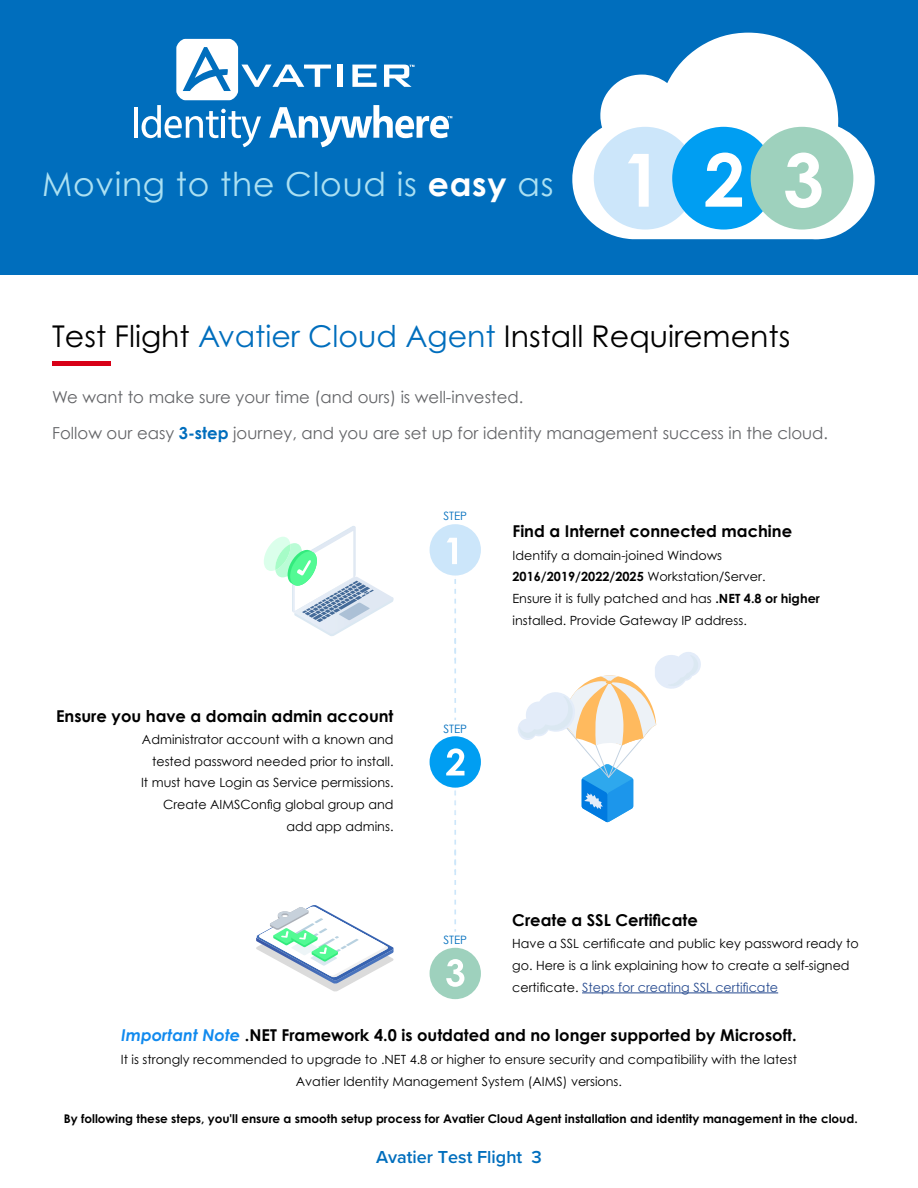
<style>
.page{position:relative;width:918px;height:1188px;background:#fff}
.page>*{position:absolute;margin:0;border:0;box-sizing:border-box;transform-origin:0 0}
.t1{font:33px "Century Gothic";letter-spacing:.025em;color:#abe0f2}
.t2{font:30px "Century Gothic Pro";color:#000}
.t3{font:600 18px "Proxima Nova";color:#006ebd}
.t4{font:16.5px/36px "Century Gothic";color:#646568}
.t5{font:700 16.35px "Century Gothic";color:#000}
.t6{font:700 16.35px "Century Gothic Pro";color:#000}
.t7{font:12.75px/21.8px "Century Gothic Pro";color:#000}
.t8{font:12.75px/21.8px "Century Gothic";color:#000;text-align:right}
.t9{font:700 12px "Century Gothic Pro";color:#000}
.t10{font:11.55px "Century Gothic";color:#006ebd}
.s1{font-weight:700;color:#fff}
.s2{color:#006ebd}
.s3{font-weight:700;color:#006ebd}
.s4{font-weight:700}
.s5{color:#264a8f}
.s6{font-style:italic;color:#118aee}
</style>
<div class="page">
<div style="left:0;top:0;width:918px;height:274px;background:#006ebd"></div>
<svg style="left:572px;top:33px;width:303px;height:206px;fill:#fff"></svg>
<div style="left:594px;top:127px;width:103px;height:103px;background:#cce6fa;border-radius:50%"></div>
<div style="left:672px;top:127px;width:103px;height:103px;background:#009ef2;border-radius:50%"></div>
<svg style="left:628px;top:154px;width:21px;height:53px"></svg>
<svg style="left:705px;top:153px;width:37px;height:54px"></svg>
<div style="left:751px;top:127px;width:102px;height:103px;background:#9ed1bd;border-radius:50%"></div>
<svg style="left:785px;top:153px;width:37px;height:55px"></svg>
<hr style="left:134px;top:107px;width:4px;height:31px;background:#fff">
<svg style="left:142px;top:39px;width:310px;height:108px"></svg>
<div style="left:53px;top:361px;width:58px;height:5px;background:#d80017"></div>
<svg style="left:264px;top:526px;width:130px;height:110px"></svg>
<svg style="left:518px;top:652px;width:183px;height:171px"></svg>
<svg style="left:256px;top:905px;width:138px;height:87px"></svg>
<svg style="left:454px;top:579px;width:2px;height:141px"></svg>
<svg style="left:454px;top:791px;width:2px;height:141px"></svg>
<div style="left:430px;top:524px;width:51px;height:52px;background:#cce6fa;border-radius:50%"></div>
<svg style="left:447px;top:538px;width:10px;height:26px"></svg>
<div style="left:430px;top:736px;width:51px;height:52px;background:#009ef2;border-radius:50%"></div>
<svg style="left:446px;top:748px;width:18px;height:27px"></svg>
<div style="left:430px;top:948px;width:51px;height:51px;background:#9ed1bd;border-radius:50%"></div>
<svg style="left:446px;top:959px;width:18px;height:28px"></svg>
<hr style="left:582px;top:993px;width:196px;height:1px;background:#264a8f">
<h1 class="t1" style="left:42px;top:164px;width:513px">Moving to the Cloud is <span class="s1">easy</span> as</h1>
<h2 class="t2" style="left:52px;top:320px;width:740px">Test Flight <span class="s2">Avatier Cloud Agent</span> Install Requirements</h2>
<p class="t4" style="left:52px;top:379px;width:777px">We want to make sure your time (and ours) is well-invested.<br>Follow our easy <span class="s3">3-step</span> journey, and you are set up for identity management success in the cloud.</p>
<p class="t5" style="left:56px;top:706px;width:339px">Ensure you have a domain admin account</p>
<p class="t8" style="left:141px;top:728px;width:254px">Administrator account with a known and tested password needed prior to install.<br>It must have Login as Service permissions.<br>Create AIMSConfig global group and add app admins.</p>
<p class="t10" style="left:443px;top:509px;width:25px">STEP</p>
<p class="t10" style="left:443px;top:721px;width:25px">STEP</p>
<p class="t5" style="left:513px;top:520px;width:281px">Find a Internet connected machine</p>
<p class="t7" style="left:513px;top:544px;width:309px">Identify a domain-joined Windows <span class="s4">2016/2019/2022/2025</span> Workstation/Server.<br>Ensure it is fully patched and has <span class="s4">.NET 4.8 or higher </span>installed. Provide Gateway IP address.</p>
<p class="t5" style="left:512px;top:910px;width:187px">Create a SSL Certificate</p>
<p class="t8" style="left:512px;top:932px;width:348px;text-align:left">Have a SSL certificate and public key password ready to go. Here is a link explaining how to create a self-signed certificate. <span class="s5">Steps for creating SSL certificate</span></p>
<p class="t6" style="left:121px;top:1025px;width:677px"><span class="s6">Important Note</span> .NET Framework 4.0 is outdated and no longer supported by Microsoft.</p>
<p class="t7" style="left:121px;top:1048px;width:678px;text-align:center">It is strongly recommended to upgrade to .NET 4.8 or higher to ensure security and compatibility with the latest<br>Avatier Identity Management System (AIMS) versions.</p>
<p class="t9" style="left:64px;top:1111px;width:795px">By following these steps, you'll ensure a smooth setup process for Avatier Cloud Agent installation and identity management in the cloud.</p>
<p class="t10" style="left:443px;top:933px;width:25px">STEP</p>
<h3 class="t3" style="left:376px;top:1146px;width:167px">Avatier Test Flight 3</h3>
</div>
